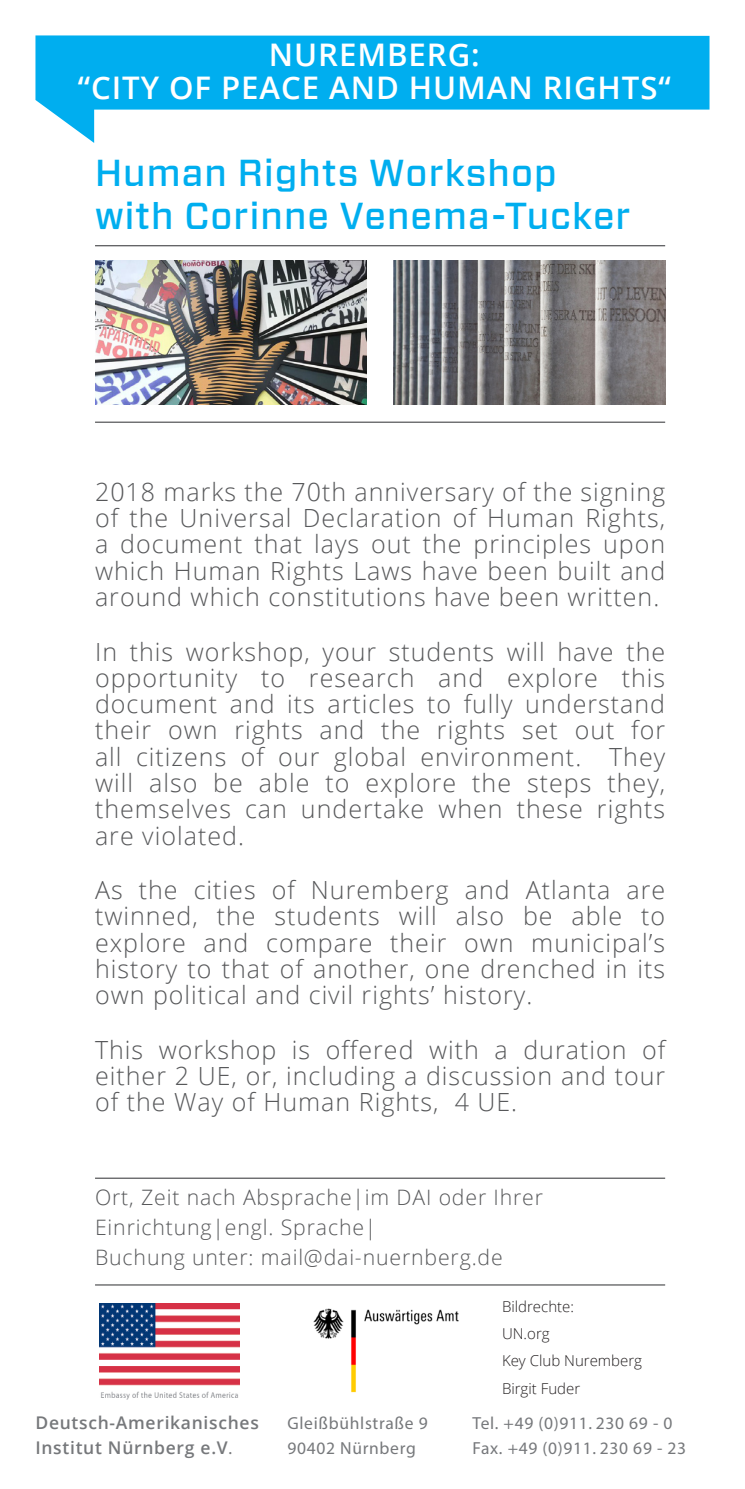
<style>
.page{position:relative;width:745px;height:1489px;background:#fff}
.page>*{position:absolute;margin:0;border:0;box-sizing:border-box;transform-origin:0 0}
.t1{font:500 37.5px/43.2px "Forza";letter-spacing:.03em;color:#00aeef}
.t2{font:600 31px/32.5px "Open Sans";letter-spacing:.03em;color:#fff;text-align:center}
.t3{font:300 25px/26.2px "Open Sans";letter-spacing:.04em;color:#57585a;text-align:justify}
.t4{font:300 21.25px/30px "Open Sans";letter-spacing:.04em;color:#57585a}
.t5{font:17.5px "Myriad Pro";letter-spacing:.04em;color:#76787b}
.t6{font:600 17.5px/24.2px "Open Sans";letter-spacing:.04em;color:#76787b}
.t7{font:300 15px/27px "Open Sans";color:#231f20}
.s1{font-family:"Myriad Pro";font-weight:400}
</style>
<div class="page">
<svg style="left:35px;top:35px;width:674px;height:108px;fill:#00aeef"></svg>
<hr style="left:95px;top:245px;width:569px;height:1px;background:#57585a">
<hr style="left:95px;top:421px;width:569px;height:2px;background:#57585a">
<img style="left:95px;top:260px;width:271px;height:144px">
<img style="left:393px;top:260px;width:271px;height:144px">
<img style="left:99px;top:1303px;width:140px;height:96px">
<img style="left:313px;top:1308px;width:146px;height:85px">
<hr style="left:95px;top:1177px;width:569px;height:1px;background:#57585a">
<hr style="left:95px;top:1284px;width:569px;height:1px;background:#57585a">
<p class="t2" style="left:78px;top:38px;width:594px">NUREMBERG:<br>“CITY OF PEACE AND HUMAN RIGHTS“</p>
<h1 class="t1" style="left:95px;top:151px;width:536px">Human Rights Workshop with Corinne Venema-Tucker</h1>
<p class="t3" style="left:95px;top:478px;width:571px">2018 marks the 70th anniversary of the signing of the Universal Declaration of Human Rights, a document that lays out the principles upon which Human Rights Laws have been built and around which constitutions have been written.</p>
<p class="t3" style="left:95px;top:637px;width:571px">In this workshop, your students will have the opportunity to research and explore this document and its articles to fully understand their own rights and the rights set out for all citizens of our global environment. They will also be able to explore the steps they, themselves can undertake when these rights are violated.</p>
<p class="t3" style="left:95px;top:876px;width:571px">As the cities of Nuremberg and Atlanta are twinned, the students will also be able to explore and compare their own municipal’s history to that of another, one drenched in its own political and civil rights’ history.</p>
<p class="t3" style="left:95px;top:1035px;width:571px">This workshop is offered with a duration of either 2 UE, or, including a discussion and tour of the Way of Human Rights, 4 UE.</p>
<p class="t4" style="left:95px;top:1181px;width:449px">Ort, Zeit nach Absprache|im DAI oder Ihrer<br>Einrichtung|engl. Sprache|<br>Buchung unter: mail@dai-nuernberg.de</p>
<p class="t7" style="left:501px;top:1292px;width:141px">Bildrechte:<br>UN.org<br>Key Club Nuremberg<br>Birgit Fuder</p>
<p class="t6" style="left:35px;top:1410px;width:225px">Deutsch-Amerikanisches<br>Institut Nürnberg e.V<span class="s1">.</span></p>
<p class="t5" style="left:287px;top:1412px;width:142px">Gleißbühlstraße 9</p>
<p class="t5" style="left:472px;top:1412px;width:201px">Tel. +49 (0)911. 230 69 - 0</p>
<p class="t5" style="left:287px;top:1436px;width:130px">90402 Nürnberg</p>
<p class="t5" style="left:472px;top:1436px;width:215px">Fax. +49 (0)911. 230 69 - 23</p>
</div>
